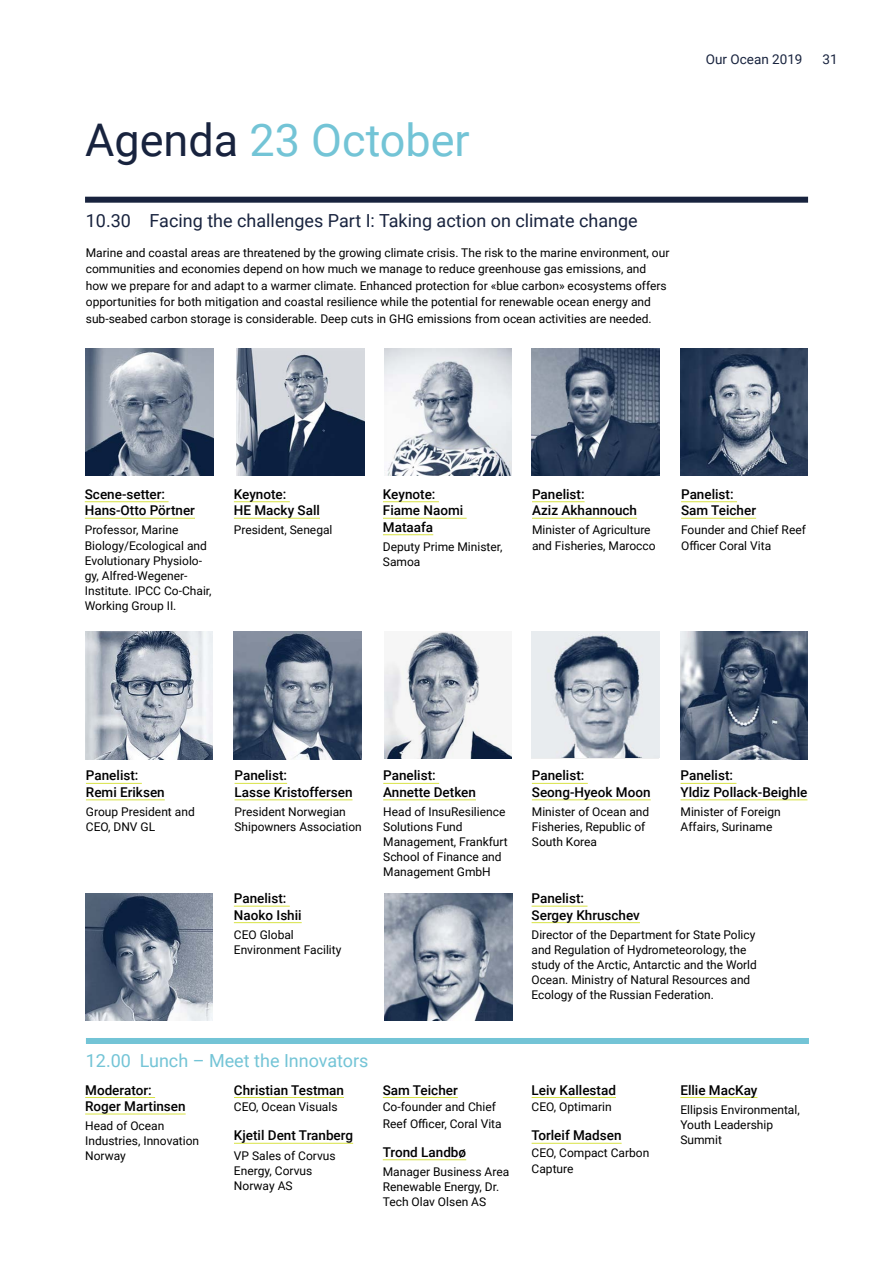
<style>
.page{position:relative;width:893px;height:1263px;background:#fff}
.page>*{position:absolute;margin:0;border:0;box-sizing:border-box;transform-origin:0 0}
.t1{font:45px "Roboto";color:#73c4d6}
.Programtekst{font:18px "Roboto";color:#18233e}
.om{font:18px "Roboto";color:#73c4d6}
.Navn{font:500 13.5px/16.5px "Roboto";color:#000}
.t2{font:13.5px "Roboto";color:#18233e}
.om-2{font:12px/15px "Roboto";color:#000}
.tabelltekst{font:12px/16.5px "Roboto";color:#000}
.tabelltekst_space_af{font:12px/16.5px "Roboto";color:#000}
.s1{color:#18233e}
</style>
<div class="page">
<hr style="left:85px;top:1097px;width:70px;height:1px;background:#d8e244">
<hr style="left:85px;top:1114px;width:101px;height:1px;background:#d8e244">
<hr style="left:234px;top:1097px;width:110px;height:1px;background:#d8e244">
<hr style="left:234px;top:1143px;width:119px;height:1px;background:#d8e244">
<hr style="left:383px;top:1097px;width:75px;height:1px;background:#d8e244">
<hr style="left:383px;top:1159px;width:83px;height:1px;background:#d8e244">
<hr style="left:532px;top:1097px;width:84px;height:1px;background:#d8e244">
<hr style="left:532px;top:1143px;width:90px;height:1px;background:#d8e244">
<hr style="left:680px;top:1097px;width:77px;height:1px;background:#d8e244">
<img style="left:86px;top:348px;width:127px;height:128px">
<img style="left:532px;top:631px;width:127px;height:127px">
<img style="left:680px;top:348px;width:128px;height:128px">
<img style="left:237px;top:348px;width:127px;height:128px">
<img style="left:680px;top:631px;width:128px;height:128px">
<img style="left:85px;top:631px;width:128px;height:128px">
<svg style="left:384px;top:348px;width:128px;height:128px"></svg>
<img style="left:385px;top:349px;width:126px;height:126px">
<img style="left:384px;top:893px;width:128px;height:127px">
<img style="left:234px;top:631px;width:128px;height:128px">
<img style="left:385px;top:632px;width:127px;height:127px">
<img style="left:532px;top:348px;width:127px;height:128px">
<img style="left:85px;top:893px;width:128px;height:127px">
<div style="left:85px;top:197px;width:723px;height:6px;background:#18233e"></div>
<div style="left:86px;top:1038px;width:723px;height:6px;background:#73c4d6"></div>
<hr style="left:85px;top:501px;width:84px;height:1px;background:#d8e244">
<hr style="left:85px;top:518px;width:110px;height:1px;background:#d8e244">
<hr style="left:234px;top:501px;width:56px;height:1px;background:#d8e244">
<hr style="left:234px;top:518px;width:86px;height:1px;background:#d8e244">
<hr style="left:383px;top:501px;width:56px;height:1px;background:#d8e244">
<hr style="left:383px;top:518px;width:84px;height:1px;background:#d8e244">
<hr style="left:383px;top:534px;width:50px;height:1px;background:#d8e244">
<hr style="left:532px;top:501px;width:53px;height:1px;background:#d8e244">
<hr style="left:532px;top:518px;width:105px;height:1px;background:#d8e244">
<hr style="left:681px;top:501px;width:56px;height:1px;background:#d8e244">
<hr style="left:681px;top:518px;width:75px;height:1px;background:#d8e244">
<hr style="left:86px;top:783px;width:56px;height:1px;background:#d8e244">
<hr style="left:86px;top:799px;width:79px;height:1px;background:#d8e244">
<hr style="left:235px;top:783px;width:52px;height:1px;background:#d8e244">
<hr style="left:235px;top:799px;width:117px;height:1px;background:#d8e244">
<hr style="left:383px;top:783px;width:56px;height:1px;background:#d8e244">
<hr style="left:383px;top:799px;width:93px;height:1px;background:#d8e244">
<hr style="left:532px;top:783px;width:56px;height:1px;background:#d8e244">
<hr style="left:532px;top:799px;width:119px;height:1px;background:#d8e244">
<hr style="left:680px;top:783px;width:56px;height:1px;background:#d8e244">
<hr style="left:680px;top:799px;width:127px;height:1px;background:#d8e244">
<hr style="left:234px;top:906px;width:56px;height:1px;background:#d8e244">
<hr style="left:234px;top:922px;width:68px;height:1px;background:#d8e244">
<hr style="left:532px;top:906px;width:55px;height:1px;background:#d8e244">
<hr style="left:532px;top:922px;width:108px;height:1px;background:#d8e244">
<h1 class="t1" style="left:85px;top:108px;width:386px"><span class="s1">Agenda</span> 23 October</h1>
<p class="Programtekst" style="left:86px;top:208px;width:553px">10.30 Facing the challenges Part I: Taking action on climate change</p>
<p class="tabelltekst" style="left:86px;top:244px;width:585px">Marine and coastal areas are threatened by the growing climate crisis. The risk to the marine environment, our communities and economies depend on how much we manage to reduce greenhouse gas emissions, and how we prepare for and adapt to a warmer climate. Enhanced protection for «blue carbon» ecosystems offers opportunities for both mitigation and coastal resilience while the potential for renewable ocean energy and sub-seabed carbon storage is considerable. Deep cuts in GHG emissions from ocean activities are needed.</p>
<p class="t2" style="left:706px;top:50px;width:98px">Our Ocean 2019</p>
<p class="t2" style="left:823px;top:50px;width:17px">31</p>
<h5 class="Navn" style="left:85px;top:485px;width:112px">Scene-setter:<br>Hans-Otto Pörtner</h5>
<p class="om-2" style="left:85px;top:522px;width:128px">Professor, Marine<br>Biology/Ecological and<br>Evolutionary Physiolo&shy;gy, Alfred-Wegener-<br>Institute. IPCC Co-Chair,<br>Working Group II.</p>
<h5 class="Navn" style="left:234px;top:485px;width:88px">Keynote:<br>HE Macky Sall</h5>
<p class="om-2" style="left:234px;top:522px;width:100px">President, Senegal</p>
<h5 class="Navn" style="left:383px;top:485px;width:82px">Keynote:<br>Fiame Naomi<br>Mataafa</h5>
<p class="om-2" style="left:383px;top:539px;width:121px">Deputy Prime Minister,<br>Samoa</p>
<h5 class="Navn" style="left:532px;top:485px;width:107px">Panelist:<br>Aziz Akhannouch</h5>
<p class="om-2" style="left:532px;top:522px;width:125px">Minister of Agriculture and Fisheries, Marocco</p>
<h5 class="Navn" style="left:681px;top:485px;width:77px">Panelist:<br>Sam Teicher</h5>
<p class="om-2" style="left:681px;top:522px;width:126px">Founder and Chief Reef<br>Officer Coral Vita</p>
<h5 class="Navn" style="left:86px;top:767px;width:80px">Panelist:<br>Remi Eriksen</h5>
<p class="om-2" style="left:86px;top:804px;width:110px">Group President and<br>CEO, DNV GL</p>
<h5 class="Navn" style="left:235px;top:767px;width:119px">Panelist:<br>Lasse Kristoffersen</h5>
<p class="om-2" style="left:235px;top:804px;width:129px">President Norwegian<br>Shipowners Association</p>
<h5 class="Navn" style="left:383px;top:767px;width:94px">Panelist:<br>Annette Detken</h5>
<p class="om-2" style="left:383px;top:804px;width:126px">Head of InsuResilience<br>Solutions Fund<br>Management, Frankfurt<br>School of Finance and<br>Management GmbH</p>
<h5 class="Navn" style="left:532px;top:767px;width:120px">Panelist:<br>Seong-Hyeok Moon</h5>
<p class="om-2" style="left:532px;top:804px;width:119px">Minister of Ocean and<br>Fisheries, Republic of<br>South Korea</p>
<h5 class="Navn" style="left:680px;top:767px;width:128px">Panelist:<br>Yldiz Pollack-Beighle</h5>
<p class="om-2" style="left:680px;top:804px;width:102px">Minister of Foreign<br>Affairs, Suriname</p>
<h5 class="Navn" style="left:234px;top:889px;width:69px">Panelist:<br>Naoko Ishii</h5>
<p class="om-2" style="left:234px;top:927px;width:109px">CEO Global<br>Environment Facility</p>
<p class="om" style="left:86px;top:1048px;width:284px">12.00 Lunch – Meet the Innovators</p>
<h5 class="Navn" style="left:85px;top:1081px;width:102px">Moderator:<br>Roger Martinsen</h5>
<p class="om-2" style="left:85px;top:1118px;width:116px">Head of Ocean<br>Industries, Innovation<br>Norway</p>
<h5 class="Navn" style="left:234px;top:1081px;width:112px">Christian Testman</h5>
<p class="tabelltekst_space_af" style="left:234px;top:1098px;width:105px">CEO, Ocean Visuals</p>
<h5 class="Navn" style="left:234px;top:1127px;width:121px">Kjetil Dent Tranberg</h5>
<p class="om-2" style="left:234px;top:1147px;width:103px">VP Sales of Corvus<br>Energy, Corvus<br>Norway AS</p>
<h5 class="Navn" style="left:383px;top:1081px;width:77px">Sam Teicher</h5>
<p class="tabelltekst_space_af" style="left:383px;top:1098px;width:120px">Co-founder and Chief<br>Reef Officer, Coral Vita</p>
<h5 class="Navn" style="left:383px;top:1143px;width:85px">Trond Landbø</h5>
<p class="om-2" style="left:383px;top:1164px;width:128px">Manager Business Area<br>Renewable Energy, Dr.<br>Tech Olav Olsen AS</p>
<h5 class="Navn" style="left:532px;top:889px;width:110px">Panelist:<br>Sergey Khruschev</h5>
<p class="om-2" style="left:532px;top:927px;width:227px">Director of the Department for State Policy and Regulation of Hydrometeorology, the study of the Arctic, Antarctic and the World Ocean. Ministry of Natural Resources and Ecology of the Russian Federation.</p>
<h5 class="Navn" style="left:532px;top:1081px;width:86px">Leiv Kallestad</h5>
<p class="tabelltekst_space_af" style="left:532px;top:1098px;width:82px">CEO, Optimarin</p>
<h5 class="Navn" style="left:532px;top:1127px;width:91px">Torleif Madsen</h5>
<p class="tabelltekst" style="left:532px;top:1144px;width:119px">CEO, Compact Carbon<br>Capture</p>
<h5 class="Navn" style="left:680px;top:1081px;width:79px">Ellie MacKay</h5>
<p class="om-2" style="left:680px;top:1101px;width:121px">Ellipsis Environmental,<br>Youth Leadership<br>Summit</p>
</div>
